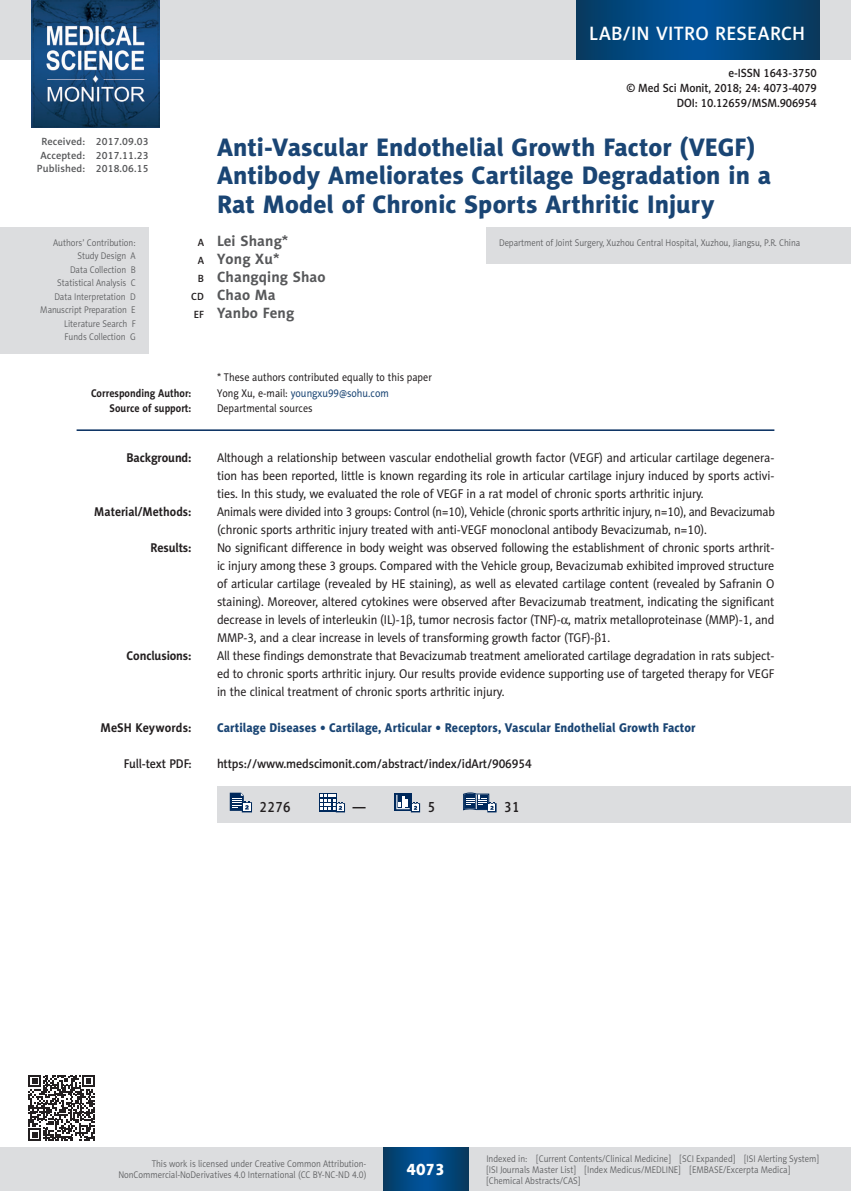
<style>
.page{position:relative;width:851px;height:1191px;background:#fff}
.page>*{position:absolute;margin:0;border:0;box-sizing:border-box;transform-origin:0 0}
.MSM_Tytul{font:25.5px/28.5px "Naomi Sans EFN Heavy";color:#1a4574}
.t1{font:19.5px "Naomi Sans EFN Medium";letter-spacing:.01em;color:#fff}
.t2{font:16.5px "Naomi Sans EFN Heavy";color:#fff}
.MSM_Autorzy{font:700 15px "Naomi Sans EFN";letter-spacing:.01em;color:#57585a}
.MSM_dane{font:15px "Naomi Sans EFN Medium";letter-spacing:.03em;color:#231f20;scale:.9 1}
.MSM_Summary_body{font:12.75px/18px "Naomi Sans EFN";letter-spacing:-.01em;color:#231f20;text-align:justify;scale:.95 1}
.MSM_Summary_body-2{font:12.75px/18px "Naomi Sans EFN";letter-spacing:-.01em;color:#231f20;scale:.93 1}
.MSM_keywords{font:12.75px "Naomi Sans EFN Heavy";letter-spacing:.005em;color:#1a4574;scale:.95 1}
.MSM_full_text_pdf{font:12.75px "Naomi Sans EFN Medium";letter-spacing:-.01em;color:#231f20;scale:.95 1}
.MSM_Summary_body-3{font:700 12.75px "Naomi Sans EFN";letter-spacing:-.01em;color:#231f20;scale:.95 1}
.MSM_Summary_body-4{font:700 12.75px "Naomi Sans EFN";letter-spacing:-.01em;color:#231f20;scale:.93 1}
.MSM_keywords-2{font:700 12.75px "Naomi Sans EFN";letter-spacing:.005em;color:#231f20;scale:.95 1}
.MSM_full_text_pdf-2{font:12px "Naomi Sans EFN Medium";letter-spacing:-.01em;color:#231f20;scale:.95 1}
.MSM_Adres{font:11.25px "Naomi Sans EFN";color:#231f20;scale:.9 1}
.MSM_Adres-2{font:11.25px "Naomi Sans EFN";color:#1a4574;scale:.9 1}
.MSM_Adres-3{font:700 11.25px "Naomi Sans EFN";color:#231f20;scale:.9 1}
.MSM_Support{font:11.25px "Naomi Sans EFN";color:#231f20;scale:.9 1}
.MSM_Support-2{font:700 11.25px "Naomi Sans EFN";color:#231f20;scale:.9 1}
.t3{font:10.5px "Naomi Sans EFN Medium";letter-spacing:.01em;color:#57585a}
.MSM_Afiliacja{font:9.75px/11.2px "Naomi Sans EFN Light";color:#57585a;scale:.9 1}
.s1{font-family:"Naomi Sans EFN Medium";font-weight:400;font-size:10.5px;color:#231f20}
.s2{color:#231f20}
.s3{font-family:"Standard Sym L"}
</style>
<div class="page">
<div style="left:217px;top:786px;width:633px;height:36px;background:#dcdddf"></div>
<svg style="left:230px;top:792px;width:22px;height:20px"></svg>
<div style="left:319px;top:793px;width:17px;height:18px;background:#00295c"></div>
<svg style="left:320px;top:794px;width:25px;height:18px"></svg>
<div style="left:394px;top:793px;width:18px;height:18px;background:#00295c"></div>
<svg style="left:396px;top:795px;width:24px;height:17px"></svg>
<svg style="left:463px;top:792px;width:33px;height:20px"></svg>
<hr style="left:77px;top:429px;width:697px;height:2px;background:#00295c">
<div style="left:0;top:228px;width:148px;height:126px;background:#dcdddf"></div>
<div style="left:486px;top:228px;width:364px;height:36px;background:#dcdddf"></div>
<svg style="left:28px;top:1075px;width:67px;height:66px"></svg>
<div style="left:0;top:1148px;width:850px;height:43px;background:#dcdddf"></div>
<svg style="left:383px;top:1147px;width:85px;height:43px;background:#02477e"></svg>
<div style="left:0;top:0;width:850px;height:60px;background:#dcdddf"></div>
<img style="left:32px;top:0;width:127px;height:128px">
<svg style="left:576px;top:0;width:243px;height:60px;background:#02477e"></svg>
<h2 class="t1" style="left:589px;top:22px;width:217px">LAB/IN VITRO RESEARCH</h2>
<p class="t3" style="left:41px;top:136px;width:109px">Received: 2017.09.03</p>
<p class="t3" style="left:40px;top:149px;width:110px">Accepted: 2017.11.23</p>
<p class="t3" style="left:37px;top:163px;width:113px">Published: 2018.06.15</p>
<p class="MSM_Afiliacja" style="left:53px;top:237px;width:93px">Authors’ Contribution:</p>
<p class="MSM_Afiliacja" style="left:77px;top:250px;width:66px">Study Design A</p>
<p class="MSM_Afiliacja" style="left:70px;top:264px;width:74px">Data Collection B</p>
<p class="MSM_Afiliacja" style="left:57px;top:277px;width:89px">Statistical Analysis C</p>
<p class="MSM_Afiliacja" style="left:54px;top:291px;width:92px">Data Interpretation D</p>
<p class="MSM_Afiliacja" style="left:40px;top:304px;width:107px">Manuscript Preparation E</p>
<p class="MSM_Afiliacja" style="left:64px;top:318px;width:81px">Literature Search F</p>
<p class="MSM_Afiliacja" style="left:65px;top:331px;width:80px">Funds Collection G</p>
<p class="MSM_full_text_pdf-2" style="left:728px;top:66px;width:95px">e-ISSN 1643-3750</p>
<p class="MSM_full_text_pdf-2" style="left:626px;top:81px;width:202px">© Med Sci Monit, 2018; 24: 4073-4079</p>
<p class="MSM_full_text_pdf-2" style="left:676px;top:96px;width:149px">DOI: 10.12659/MSM.906954</p>
<p class="MSM_Tytul" style="left:217px;top:132px;width:555px">Anti-Vascular Endothelial Growth Factor (VEGF)<br>Antibody Ameliorates Cartilage Degradation in a<br>Rat Model of Chronic Sports Arthritic Injury</p>
<p class="MSM_Autorzy" style="left:198px;top:232px;width:92px"><span class="s1">A</span> Lei Shang*</p>
<p class="MSM_Autorzy" style="left:198px;top:250px;width:83px"><span class="s1">A</span> Yong Xu*</p>
<p class="MSM_Autorzy" style="left:198px;top:268px;width:129px"><span class="s1">B</span> Changqing Shao</p>
<p class="MSM_Autorzy" style="left:191px;top:286px;width:86px"><span class="s1">CD</span> Chao Ma</p>
<p class="MSM_Autorzy" style="left:194px;top:304px;width:102px"><span class="s1">EF</span> Yanbo Feng</p>
<p class="MSM_Afiliacja" style="left:499px;top:237px;width:336px">Department of Joint Surgery, Xuzhou Central Hospital, Xuzhou, Jiangsu, P.R. China</p>
<p class="MSM_Adres" style="left:217px;top:370px;width:240px">* These authors contributed equally to this paper</p>
<p class="MSM_Adres-3" style="left:91px;top:386px;width:113px">Corresponding Author:</p>
<p class="MSM_Adres-2" style="left:217px;top:386px;width:192px"><span class="s2">Yong Xu, e-mail:</span> youngxu99@sohu.com</p>
<p class="MSM_Support-2" style="left:110px;top:402px;width:92px">Source of support:</p>
<p class="MSM_Support" style="left:217px;top:402px;width:108px">Departmental sources</p>
<p class="MSM_Summary_body-3" style="left:126px;top:450px;width:70px">Background:</p>
<p class="MSM_Summary_body" style="left:217px;top:449px;width:588px">Although a relationship between vascular endothelial growth factor (VEGF) and articular cartilage degenera&shy;tion has been reported, little is known regarding its role in articular cartilage injury induced by sports activi&shy;ties. In this study, we evaluated the role of VEGF in a rat model of chronic sports arthritic injury.</p>
<p class="MSM_Summary_body-4" style="left:94px;top:504px;width:106px">Material/Methods:</p>
<p class="MSM_Summary_body-2" style="left:217px;top:503px;width:601px">Animals were divided into 3 groups: Control (n=10), Vehicle (chronic sports arthritic injury, n=10), and Bevacizumab (chronic sports arthritic injury treated with anti-VEGF monoclonal antibody Bevacizumab, n=10).</p>
<p class="MSM_Summary_body-3" style="left:150px;top:540px;width:45px">Results:</p>
<p class="MSM_Summary_body" style="left:217px;top:539px;width:588px">No significant difference in body weight was observed following the establishment of chronic sports arthrit&shy;ic injury among these 3 groups. Compared with the Vehicle group, Bevacizumab exhibited improved structure of articular cartilage (revealed by HE staining), as well as elevated cartilage content (revealed by Safranin O staining). Moreover, altered cytokines were observed after Bevacizumab treatment, indicating the significant decrease in levels of interleukin (IL)-1<span class="s3">b</span>, tumor necrosis factor (TNF)-<span class="s3">a</span>, matrix metalloproteinase (MMP)-1, and MMP-3, and a clear increase in levels of transforming growth factor (TGF)-<span class="s3">b</span>1.</p>
<p class="MSM_Summary_body-3" style="left:127px;top:648px;width:70px">Conclusions:</p>
<p class="MSM_Summary_body" style="left:217px;top:647px;width:588px">All these findings demonstrate that Bevacizumab treatment ameliorated cartilage degradation in rats subject&shy;ed to chronic sports arthritic injury. Our results provide evidence supporting use of targeted therapy for VEGF in the clinical treatment of chronic sports arthritic injury.</p>
<p class="MSM_keywords-2" style="left:100px;top:720px;width:97px">MeSH Keywords:</p>
<p class="MSM_keywords" style="left:217px;top:720px;width:505px">Cartilage Diseases • Cartilage, Articular • Receptors, Vascular Endothelial Growth Factor</p>
<p class="MSM_full_text_pdf" style="left:124px;top:756px;width:73px">Full-text PDF:</p>
<p class="MSM_full_text_pdf" style="left:217px;top:756px;width:333px">https://www.medscimonit.com/abstract/index/idArt/906954</p>
<p class="MSM_dane" style="left:259px;top:798px;width:36px">2276</p>
<p class="MSM_dane" style="left:352px;top:798px;width:16px">—</p>
<p class="MSM_dane" style="left:427px;top:798px;width:10px">5</p>
<p class="MSM_dane" style="left:504px;top:798px;width:19px">31</p>
<p class="MSM_Afiliacja" style="left:118px;top:1158px;width:277px;text-align:right">This work is licensed under Creative Common Attribution-<br>NonCommercial-NoDerivatives 4.0 International (CC BY-NC-ND 4.0)</p>
<p class="t2" style="left:406px;top:1159px;width:40px">4073</p>
<p class="MSM_Afiliacja" style="left:486px;top:1152px;width:371px">Indexed in: [Current Contents/Clinical Medicine] [SCI Expanded] [ISI Alerting System] [ISI Journals Master List] [Index Medicus/MEDLINE] [EMBASE/Excerpta Medica] [Chemical Abstracts/CAS]</p>
</div>
